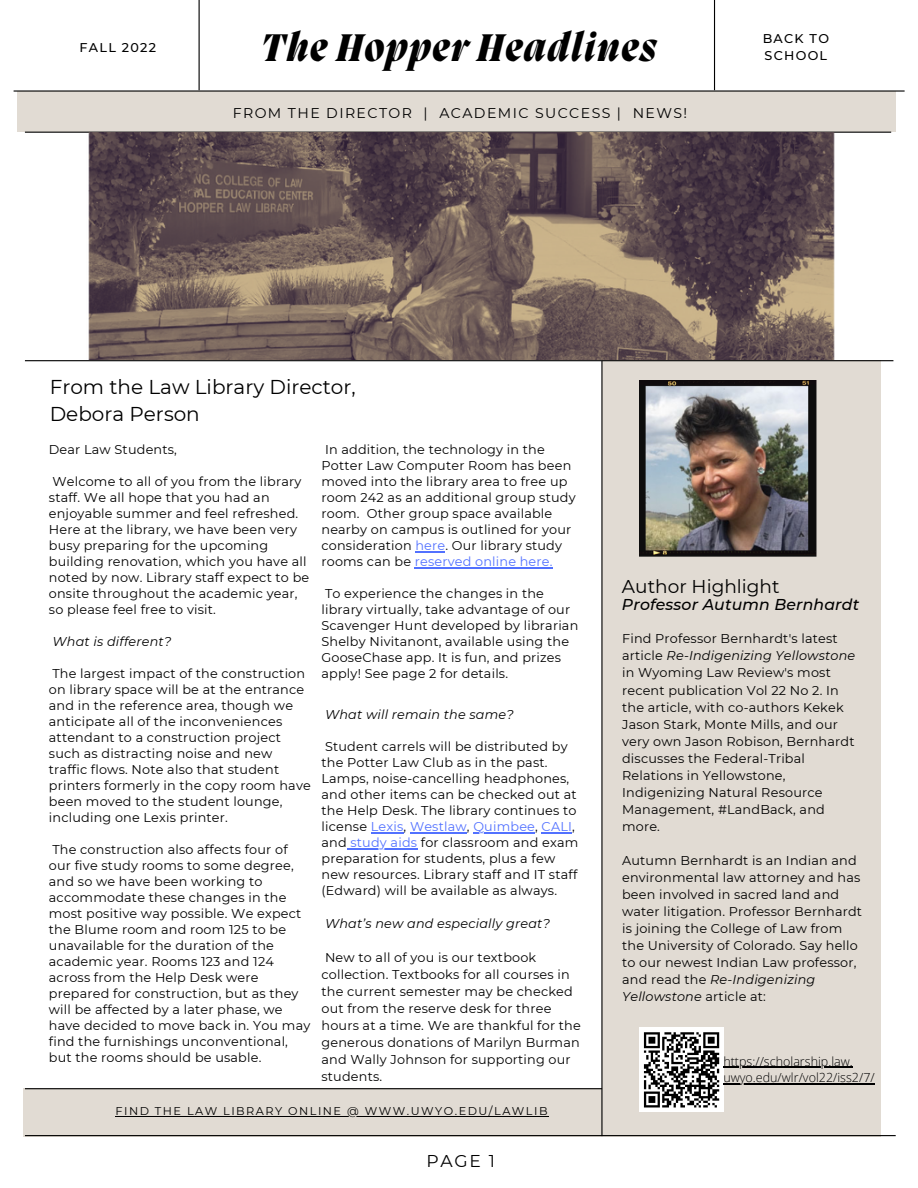
<style>
.page{position:relative;width:918px;height:1188px;background:#fff}
.page>*{position:absolute;margin:0;border:0;box-sizing:border-box;transform-origin:0 0}
.t1{font:italic 800 39.45px "Migra";letter-spacing:.04em;color:#000}
.t2{font:19.95px/27px "Montserrat";color:#000}
.t3{font:18.45px "Montserrat";color:#000}
.t4{font:17.1px "Montserrat";color:#000}
.t5{font:italic 500 15.75px "Montserrat";letter-spacing:.01em;color:#000}
.t6{font:14.1px "Montserrat";letter-spacing:.1em;color:#000}
.t7{font:12.75px/16px "Montserrat";letter-spacing:.015em;color:#000}
.t8{font:italic 12.75px "Montserrat";letter-spacing:.015em;color:#000}
.t9{font:500 12.75px/17px "Montserrat";letter-spacing:.1em;color:#000}
.t10{font:300 12.6px/16.8px "Open Sans";color:#000}
.t11{font:11.25px "Montserrat";letter-spacing:.13em;color:#000}
.s1{color:#5271ff}
.s2{font-style:italic}
</style>
<div class="page">
<div style="left:17px;top:92px;width:879px;height:40px;background:#e1dbd3"></div>
<hr style="left:14px;top:90px;width:891px;height:2px;background:#000">
<hr style="left:199px;top:0;width:1px;height:90px;background:#000">
<hr style="left:714px;top:0;width:1px;height:90px;background:#000">
<hr style="left:25px;top:132px;width:866px;height:1px;background:#000">
<div style="left:602px;top:360px;width:279px;height:776px;background:#e1dbd3"></div>
<div style="left:23px;top:1088px;width:579px;height:49px;background:#e1dbd3"></div>
<hr style="left:25px;top:1135px;width:871px;height:1px;background:#000">
<hr style="left:25px;top:1088px;width:577px;height:1px;background:#000">
<hr style="left:601px;top:361px;width:2px;height:775px;background:#000">
<hr style="left:25px;top:360px;width:868px;height:1px;background:#000">
<img style="left:88px;top:133px;width:747px;height:227px">
<img style="left:639px;top:380px;width:177px;height:177px">
<div style="left:639px;top:1028px;width:85px;height:84px;background:#fff"></div>
<svg style="left:643px;top:1032px;width:77px;height:76px"></svg>
<hr style="left:415px;top:551px;width:30px;height:1px;background:#5271ff">
<hr style="left:415px;top:567px;width:60px;height:1px;background:#5271ff">
<hr style="left:475px;top:567px;width:75px;height:1px;background:#5271ff">
<hr style="left:115px;top:1116px;width:434px;height:1px;background:#000">
<hr style="left:371px;top:832px;width:33px;height:1px;background:#5271ff">
<hr style="left:410px;top:832px;width:57px;height:1px;background:#5271ff">
<hr style="left:473px;top:832px;width:62px;height:1px;background:#5271ff">
<hr style="left:542px;top:832px;width:30px;height:1px;background:#5271ff">
<hr style="left:347px;top:848px;width:70px;height:1px;background:#5271ff">
<hr style="left:723px;top:1067px;width:130px;height:1px;background:#000">
<hr style="left:723px;top:1083px;width:152px;height:1px;background:#000">
<h1 class="t1" style="left:261px;top:29px;width:397px">The Hopper Headlines</h1>
<p class="t9" style="left:80px;top:38px;width:78px">FALL 2022</p>
<p class="t9" style="left:763px;top:30px;width:68px">BACK TO<br>SCHOOL</p>
<p class="t6" style="left:233px;top:105px;width:456px">FROM THE DIRECTOR | ACADEMIC SUCCESS | NEWS!</p>
<h2 class="t2" style="left:50px;top:373px;width:307px">From the Law Library Director,<br>Debora Person</h2>
<p class="t7" style="left:49px;top:441px;width:130px">Dear Law Students,</p>
<p class="t7" style="left:49px;top:473px;width:262px">Welcome to all of you from the library staff. We all hope that you had an enjoyable summer and feel refreshed.<br>Here at the library, we have been very busy preparing for the upcoming building renovation, which you have all noted by now. Library staff expect to be onsite throughout the academic year, so please feel free to visit.</p>
<p class="t8" style="left:52px;top:634px;width:120px">What is different?</p>
<p class="t7" style="left:49px;top:665px;width:263px">The largest impact of the construction on library space will be at the entrance and in the reference area, though we anticipate all of the inconveniences attendant to a construction project such as distracting noise and new traffic flows. Note also that student printers formerly in the copy room have been moved to the student lounge, including one Lexis printer.</p>
<p class="t7" style="left:49px;top:841px;width:263px">The construction also affects four of<br>our five study rooms to some degree, and so we have been working to accommodate these changes in the most positive way possible. We expect the Blume room and room 125 to be unavailable for the duration of the academic year. Rooms 123 and 124 across from the Help Desk were prepared for construction, but as they will be affected by a later phase, we have decided to move back in. You may find the furnishings unconventional, but the rooms should be usable.</p>
<p class="t7" style="left:321px;top:441px;width:256px">In addition, the technology in the Potter Law Computer Room has been moved into the library area to free up room 242 as an additional group study room. Other group space available nearby on campus is outlined for your consideration <span class="s1">here</span>. Our library study rooms can be <span class="s1">reserved online here.</span></p>
<p class="t7" style="left:321px;top:585px;width:258px">To experience the changes in the library virtually, take advantage of our Scavenger Hunt developed by librarian Shelby Nivitanont, available using the GooseChase app. It is fun, and prizes apply! See page 2 for details.</p>
<p class="t8" style="left:325px;top:707px;width:190px">What will remain the same?</p>
<p class="t7" style="left:321px;top:738px;width:258px">Student carrels will be distributed by the Potter Law Club as in the past.<br>Lamps, noise-cancelling headphones, and other items can be checked out at the Help Desk. The library continues to license <span class="s1">Lexis</span>, <span class="s1">Westlaw</span>, <span class="s1">Quimbee</span>, <span class="s1">CALI</span>, and <span class="s1">study aids</span> for classroom and exam preparation for students, plus a few new resources. Library staff and IT staff (Edward) will be available as always.</p>
<p class="t8" style="left:325px;top:916px;width:226px">What’s new and especially great?</p>
<p class="t7" style="left:321px;top:949px;width:261px;line-height:17.1px">New to all of you is our textbook collection. Textbooks for all courses in the current semester may be checked out from the reserve desk for three hours at a time. We are thankful for the generous donations of Marilyn Burman and Wally Johnson for supporting our students.</p>
<p class="t11" style="left:115px;top:1105px;width:434px">FIND THE LAW LIBRARY ONLINE @ WWW.UWYO.EDU/LAWLIB</p>
<h3 class="t4" style="left:427px;top:1151px;width:70px">PAGE 1</h3>
<h3 class="t3" style="left:622px;top:575px;width:159px">Author Highlight</h3>
<p class="t5" style="left:622px;top:595px;width:239px">Professor Autumn Bernhardt</p>
<p class="t7" style="left:622px;top:630px;width:235px;line-height:17.1px">Find Professor Bernhardt's latest article <span class="s2">Re-Indigenizing Yellowstone </span>in Wyoming Law Review's most recent publication Vol 22 No 2. In the article, with co-authors Kekek<br>Jason Stark, Monte Mills, and our very own Jason Robison, Bernhardt discusses the Federal-Tribal<br>Relations in Yellowstone,<br>Indigenizing Natural Resource<br>Management, #LandBack, and more.</p>
<p class="t7" style="left:622px;top:852px;width:242px;line-height:17.1px">Autumn Bernhardt is an Indian and environmental law attorney and has been involved in sacred land and water litigation. Professor Bernhardt is joining the College of Law from the University of Colorado. Say hello to our newest Indian Law professor, and read the <span class="s2">Re-Indigenizing Yellowstone</span> article at:</p>
<p class="t10" style="left:723px;top:1052px;width:153px">https://scholarship.law. uwyo.edu/wlr/vol22/iss2/7/</p>
</div>
